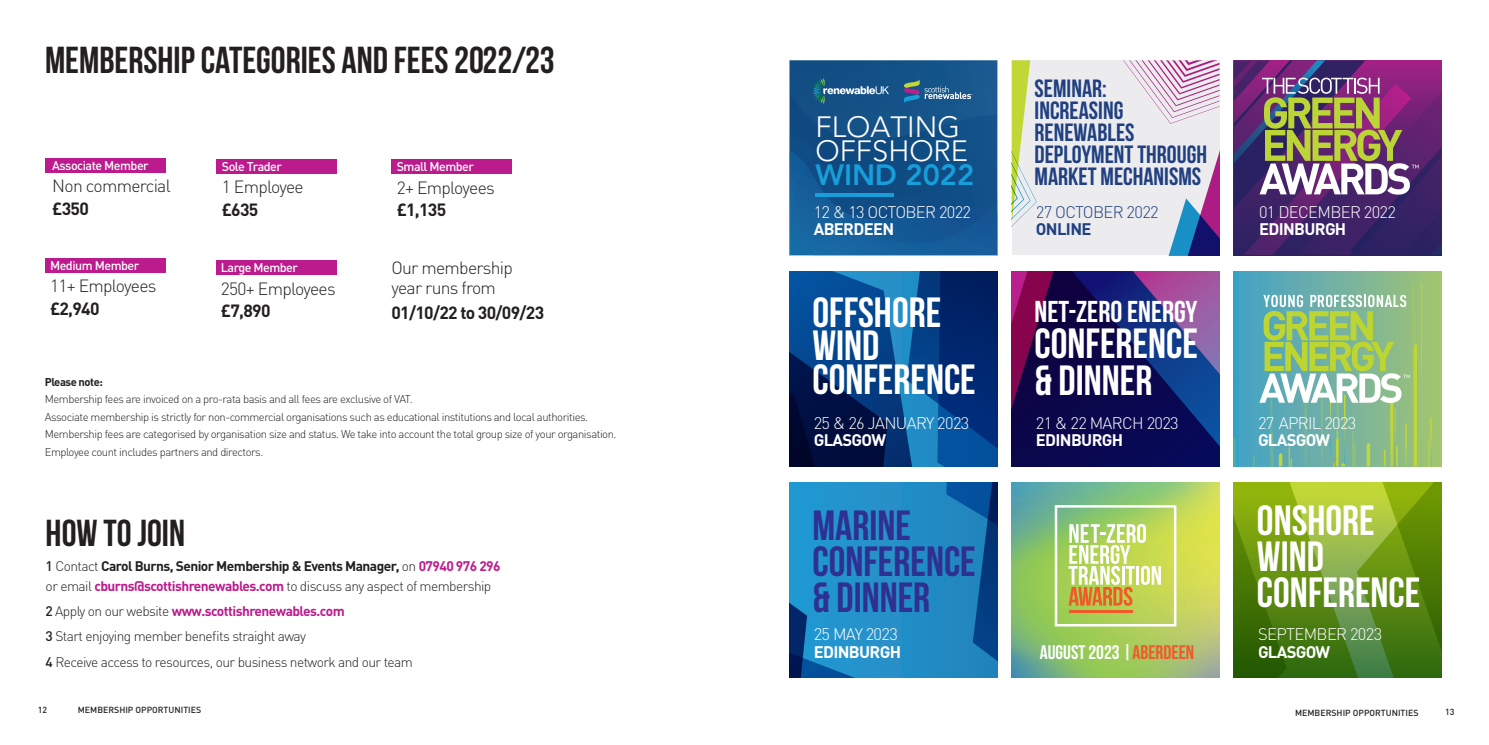
<style>
.page{position:relative;width:1489px;height:745px;background:#fff}
.page>*{position:absolute;margin:0;border:0;box-sizing:border-box;transform-origin:0 0}
.t1{font:700 42.12px/33.2px "Bebas Neue";color:#fff}
.t2{font:700 42.12px/36.2px "Bebas Neue";color:#2e3092}
.t3{font:700 37.5px "Bebas Neue";color:#231f20}
.t4{font:700 30.12px "Bebas Neue";color:#fff}
.t5{font:300 29.12px/24.5px "Avenir LT";color:#fff}
.t6{font:700 24.88px/22px "Bebas Neue";color:#204081}
.t7{font:700 19.62px "Bebas Neue";color:#fff}
.t8{font:300 17.5px/22.5px "DIN Pro";letter-spacing:-.04em;color:#231f20}
.t9{font:700 17.5px/25px "DIN Pro";letter-spacing:-.04em;color:#231f20}
.t10{font:300 16.62px/17.2px "DIN Pro";letter-spacing:-.04em;color:#fff}
.t11{font:300 16.62px/17.2px "DIN Pro";letter-spacing:-.04em;color:#204081}
.t12{font:300 13.75px/20px "DIN Pro";letter-spacing:-.04em;color:#231f20}
.t13{font:700 13.75px "DIN Pro";letter-spacing:-.04em;color:#bb1b8d}
.t14{font:500 12.5px "DIN Pro";letter-spacing:-.04em;color:#fff}
.t15{font:300 11.25px/17.5px "DIN Pro";letter-spacing:-.04em;color:#231f20}
.t16{font:700 11.25px "DIN Pro";letter-spacing:-.04em;color:#231f20}
.t17{font:500 8.75px "DIN Pro";color:#231f20}
.s1{font-weight:700}
.s2{font-weight:300}
.s3{font-weight:500}
.s4{font-weight:700;color:#bb1b8d}
.s5{font-weight:500;color:#231f20}
.s6{font-weight:300;color:#231f20}
.s7{font-weight:800;color:#189ed9}
.s8{color:#f15929}
</style>
<div class="page">
<div style="left:216px;top:159px;width:120px;height:15px;background:#bb1b8d"></div>
<div style="left:45px;top:258px;width:120px;height:15px;background:#bb1b8d"></div>
<div style="left:46px;top:158px;width:120px;height:14px;background:#bb1b8d"></div>
<div style="left:391px;top:159px;width:121px;height:15px;background:#bb1b8d"></div>
<div style="left:216px;top:260px;width:120px;height:15px;background:#bb1b8d"></div>
<svg style="left:789px;top:60px;width:208px;height:195px;background:#17568d"></svg>
<svg style="left:789px;top:271px;width:208px;height:195px;background:#063d7e"></svg>
<div style="left:789px;top:482px;width:208px;height:195px;background:#248ec7"></div>
<svg style="left:789px;top:482px;width:63px;height:195px"></svg>
<svg style="left:946px;top:482px;width:51px;height:179px"></svg>
<svg style="left:1011px;top:60px;width:208px;height:195px;background:#dedcdf"></svg>
<svg style="left:1011px;top:271px;width:208px;height:195px;background:#251861"></svg>
<svg style="left:1011px;top:482px;width:208px;height:195px;background:#9bc56c"></svg>
<svg style="left:1054px;top:505px;width:122px;height:121px"></svg>
<hr style="left:1069px;top:610px;width:63px;height:2px;background:#f15929">
<svg style="left:1233px;top:60px;width:208px;height:195px;background:#6b4872"></svg>
<svg style="left:1441px;top:271px;width:1px;height:195px"></svg>
<svg style="left:1233px;top:271px;width:208px;height:195px;background:#69b29e"></svg>
<svg style="left:1233px;top:437px;width:2px;height:29px"></svg>
<svg style="left:1246px;top:271px;width:185px;height:195px;background:#8bbe96"></svg>
<svg style="left:1233px;top:482px;width:208px;height:195px;background:#68931c"></svg>
<p class="t3" style="left:45px;top:40px;width:511px">MEMBERSHIP CATEGORIES AND FEES 2022/23</p>
<p class="t14" style="left:52px;top:156px;width:98px">Associate Member</p>
<p class="t8" style="left:52px;top:174px;width:120px">Non commercial <span class="s1">£350</span></p>
<p class="t14" style="left:50px;top:256px;width:91px">Medium Member</p>
<p class="t8" style="left:50px;top:274px;width:108px">11+ Employees</p>
<p class="t9" style="left:50px;top:295px;width:51px">£2,940</p>
<p class="t14" style="left:222px;top:158px;width:62px">Sole Trader</p>
<p class="t8" style="left:222px;top:175px;width:83px">1 Employee</p>
<p class="t9" style="left:222px;top:196px;width:38px">£635</p>
<p class="t14" style="left:221px;top:259px;width:79px">Large Member</p>
<p class="t8" style="left:221px;top:276px;width:116px">250+ Employees</p>
<p class="t9" style="left:221px;top:297px;width:51px">£7,890</p>
<p class="t14" style="left:397px;top:158px;width:79px">Small Member</p>
<p class="t8" style="left:397px;top:175px;width:100px">2+ Employees</p>
<p class="t9" style="left:397px;top:196px;width:51px">£1,135</p>
<p class="t8" style="left:391px;top:255px;width:123px">Our membership</p>
<p class="t9" style="left:391px;top:274px;width:154px"><span class="s2">year runs from<br></span>01/10/22 to 30/09/23</p>
<p class="t16" style="left:45px;top:374px;width:60px">Please note:</p>
<p class="t15" style="left:45px;top:390px;width:369px">Membership fees are invoiced on a pro-rata basis and all fees are exclusive of VAT.</p>
<p class="t15" style="left:45px;top:407px;width:545px">Associate membership is strictly for non-commercial organisations such as educational institutions and local authorities.</p>
<p class="t15" style="left:45px;top:425px;width:573px">Membership fees are categorised by organisation size and status. We take into account the total group size of your organisation.<br>Employee count includes partners and directors.</p>
<p class="t3" style="left:46px;top:512px;width:141px">HOW TO JOIN</p>
<p class="t12" style="left:46px;top:555px;width:456px"><span class="s3">1</span> Contact <span class="s1">Carol Burns, Senior Membership &amp; Events Manager,</span> on <span class="s4">07940 976 296 </span>or email <span class="s4">cburns@scottishrenewables.com</span> to discuss any aspect of membership</p>
<p class="t13" style="left:46px;top:601px;width:300px"><span class="s5">2</span> <span class="s6">Apply on our website</span> www.scottishrenewables.com</p>
<p class="t12" style="left:46px;top:625px;width:262px"><span class="s3">3</span> Start enjoying member benefits straight away</p>
<p class="t12" style="left:46px;top:650px;width:369px"><span class="s3">4</span> Receive access to resources, our business network and our team</p>
<p class="t17" style="left:38px;top:703px;width:11px">12</p>
<p class="t17" style="left:78px;top:703px;width:125px">MEMBERSHIP OPPORTUNITIES</p>
<p class="t5" style="left:815px;top:114px;width:160px">FLOATING<br>OFFSHORE<br><span class="s7">WIND 2022</span></p>
<p class="t10" style="left:813px;top:202px;width:159px">12 &amp; 13 OCTOBER 2022<br><span class="s1">ABERDEEN</span></p>
<p class="t1" style="left:812px;top:295px;width:165px">OFFSHORE<br>WIND<br>CONFERENCE</p>
<p class="t10" style="left:813px;top:413px;width:157px">25 &amp; 26 JANUARY 2023<br><span class="s1">GLASGOW</span></p>
<p class="t2" style="left:812px;top:506px;width:165px">MARINE<br>CONFERENCE &amp; DINNER</p>
<p class="t10" style="left:813px;top:624px;width:89px">25 MAY 2023<br><span class="s1">EDINBURGH</span></p>
<p class="t6" style="left:1034px;top:77px;width:174px">SEMINAR:<br>INCREASING<br>RENEWABLES<br>DEPLOYMENT THROUGH<br>MARKET MECHANISMS</p>
<p class="t11" style="left:1035px;top:202px;width:124px">27 OCTOBER 2022<br><span class="s1">ONLINE</span></p>
<p class="t4" style="left:1034px;top:295px;width:164px">NET-ZERO ENERGY</p>
<p class="t1" style="left:1034px;top:325px;width:165px;line-height:36.2px">CONFERENCE &amp; DINNER</p>
<p class="t10" style="left:1035px;top:413px;width:144px">21 &amp; 22 MARCH 2023<br><span class="s1">EDINBURGH</span></p>
<p class="t7" style="left:1039px;top:641px;width:156px">AUGUST 2023 |<span class="s8">ABERDEEN</span></p>
<p class="t10" style="left:1258px;top:202px;width:138px">01 DECEMBER 2022<br><span class="s1">EDINBURGH</span></p>
<p class="t10" style="left:1257px;top:413px;width:100px">27 APRIL 2023<br><span class="s1">GLASGOW</span></p>
<p class="t1" style="left:1256px;top:502px;width:165px;line-height:35.6px">ONSHORE<br>WIND<br>CONFERENCE</p>
<p class="t10" style="left:1257px;top:624px;width:126px">SEPTEMBER 2023<br><span class="s1">GLASGOW</span></p>
<p class="t17" style="left:1294px;top:706px;width:125px">MEMBERSHIP OPPORTUNITIES</p>
<p class="t17" style="left:1444px;top:706px;width:11px">13</p>
</div>
